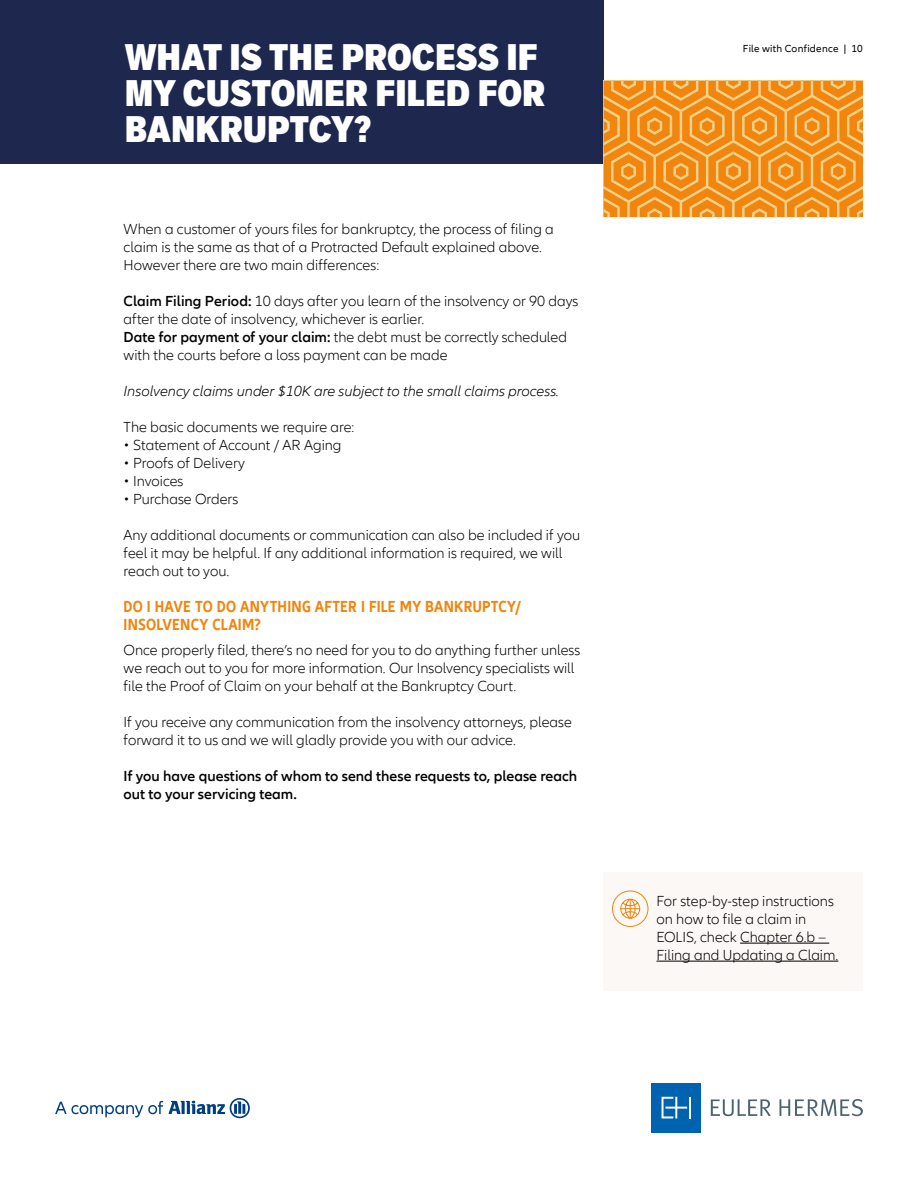
<style>
.page{position:relative;width:918px;height:1188px;background:#fff}
.page>*{position:absolute;margin:0;border:0;box-sizing:border-box;transform-origin:0 0}
.t1{font:900 condensed 36px/36px "Applied Sans Pro";color:#fff}
.t2{font:700 condensed 16.5px/18px "Allianz Neo";letter-spacing:.015em;color:#f1850d}
.t3{font:300 15px/18px "Allianz Neo";color:#000}
.t4{font:600 15px/18px "Allianz Neo";color:#000}
.t5{font:italic 300 15px "Allianz Neo";color:#000}
.t6{font:10.5px "Allianz Neo";letter-spacing:.025em;color:#000}
.s1{font-weight:600}
</style>
<div class="page">
<div style="left:0;top:0;width:604px;height:163px;background:#1e284e"></div>
<div style="left:652px;top:1083px;width:49px;height:49px;background:#0063af"></div>
<hr style="left:689px;top:1097px;width:2px;height:21px;background:#fff">
<svg style="left:662px;top:1097px;width:25px;height:21px"></svg>
<svg style="left:711px;top:1099px;width:60px;height:17px"></svg>
<svg style="left:780px;top:1099px;width:83px;height:17px"></svg>
<svg style="left:55px;top:1098px;width:195px;height:20px"></svg>
<div style="left:604px;top:873px;width:259px;height:118px;background:#fcf8f6"></div>
<svg style="left:604px;top:81px;width:259px;height:136px;background:#f0972c"></svg>
<div style="left:612px;top:891px;width:36px;height:36px;border:1px solid #f1850d;border-radius:50%"></div>
<svg style="left:620px;top:898px;width:21px;height:21px"></svg>
<hr style="left:740px;top:943px;width:89px;height:1px;background:#000">
<hr style="left:657px;top:961px;width:181px;height:1px;background:#000">
<h1 class="t1" style="left:125px;top:39px;width:422px">WHAT IS THE PROCESS IF<br>MY CUSTOMER FILED FOR<br>BANKRUPTCY?</h1>
<p class="t3" style="left:124px;top:221px;width:432px">When a customer of yours files for bankruptcy, the process of filing a claim is the same as that of a Protracted Default explained above.<br>However there are two main differences:</p>
<p class="t3" style="left:124px;top:293px;width:456px"><span class="s1">Claim Filing Period:</span> 10 days after you learn of the insolvency or 90 days after the date of insolvency, whichever is earlier.<br><span class="s1">Date for payment of your claim:</span> the debt must be correctly scheduled with the courts before a loss payment can be made</p>
<p class="t5" style="left:124px;top:383px;width:437px">Insolvency claims under $10K are subject to the small claims process.</p>
<p class="t3" style="left:124px;top:419px;width:232px">The basic documents we require are:</p>
<p class="t3" style="left:124px;top:437px;width:219px">• Statement of Account / AR Aging</p>
<p class="t3" style="left:124px;top:455px;width:123px">• Proofs of Delivery</p>
<p class="t3" style="left:124px;top:473px;width:61px">• Invoices</p>
<p class="t3" style="left:124px;top:491px;width:116px">• Purchase Orders</p>
<p class="t3" style="left:124px;top:527px;width:458px">Any additional documents or communication can also be included if you feel it may be helpful. If any additional information is required, we will reach out to you.</p>
<p class="t2" style="left:124px;top:598px;width:399px">DO I HAVE TO DO ANYTHING AFTER I FILE MY BANKRUPTCY/<br>INSOLVENCY CLAIM?</p>
<p class="t3" style="left:124px;top:642px;width:458px">Once properly filed, there’s no need for you to do anything further unless we reach out to you for more information. Our Insolvency specialists will file the Proof of Claim on your behalf at the Bankruptcy Court.</p>
<p class="t3" style="left:124px;top:714px;width:450px">If you receive any communication from the insolvency attorneys, please forward it to us and we will gladly provide you with our advice.</p>
<p class="t4" style="left:124px;top:768px;width:455px">If you have questions of whom to send these requests to, please reach out to your servicing team.</p>
<p class="t6" style="left:743px;top:43px;width:122px">File with Confidence | 10</p>
<p class="t3" style="left:657px;top:892px;width:183px">For step-by-step instructions on how to file a claim in<br>EOLIS, check Chapter 6.b –<br>Filing and Updating a Claim.</p>
</div>
